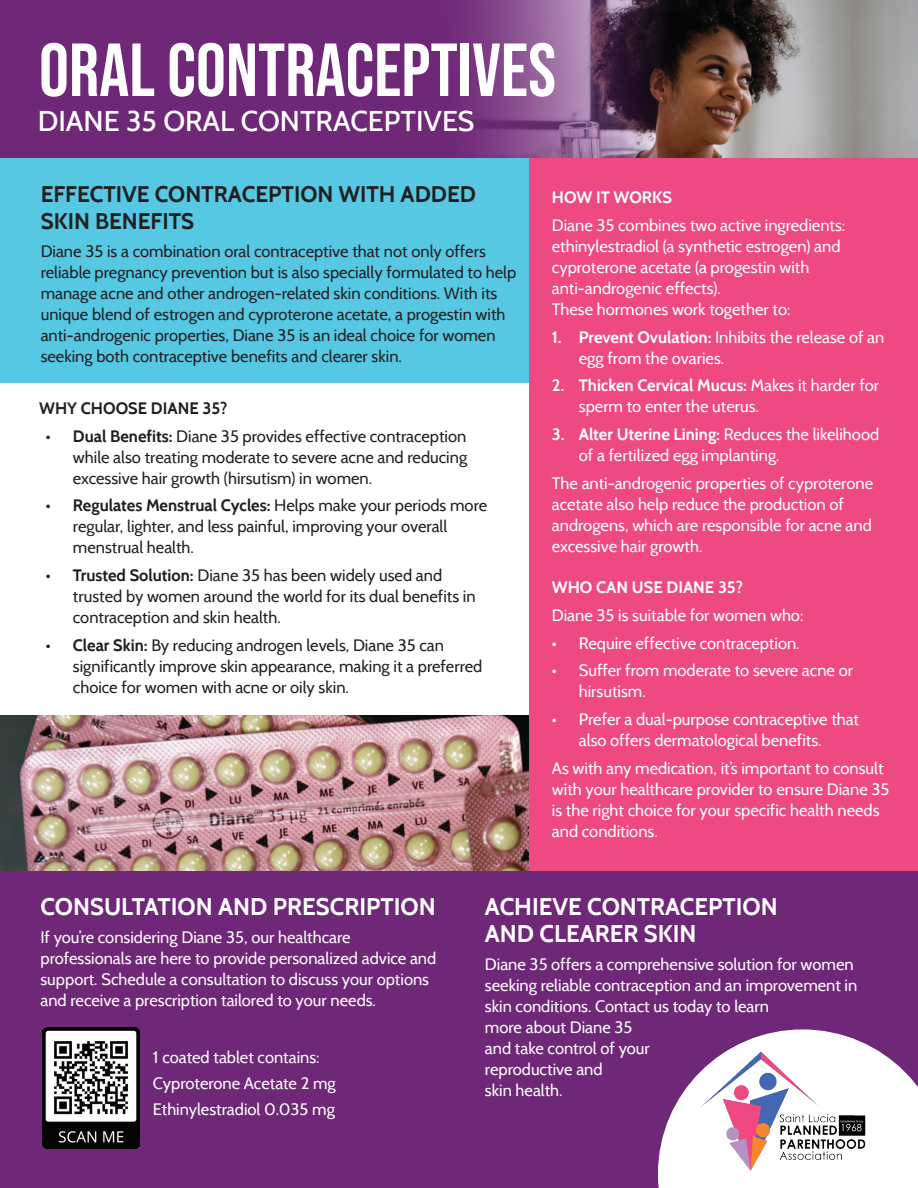
<style>
.page{position:relative;width:918px;height:1188px;background:#fff}
.page>*{position:absolute;margin:0;border:0;box-sizing:border-box;transform-origin:0 0}
.t1{font:75px "Bebas Neue";color:#fff}
.t2{font:500 28.5px "Cabin";color:#fff}
.t3{font:700 24px/27px "Cabin";color:#fff}
.t4{font:700 22.5px/27px "Cabin";color:#231f20}
.t5{font:16.5px/21px "Cabin";color:#fff}
.t6{font:16.5px/21px "Cabin";color:#231f20}
.t7{font:700 16.5px "Cabin";color:#fff}
.t8{font:700 16.5px "Cabin";color:#231f20}
.s1{font-weight:700}
</style>
<div class="page">
<img style="left:0;top:716px;width:529px;height:156px">
<div style="left:0;top:66px;width:596px;height:317px;background:#56c8e3"></div>
<div style="left:529px;top:113px;width:389px;height:810px;background:#ef4983"></div>
<div style="left:0;top:872px;width:918px;height:316px;background:#6f2777"></div>
<div style="left:0;top:0;width:918px;height:157px;background:#6f2777"></div>
<img style="left:691px;top:0;width:227px;height:157px">
<svg style="left:465px;top:0;width:226px;height:157px;background:#71486e"></svg>
<img style="left:42px;top:1028px;width:97px;height:120px">
<img style="left:50px;top:1036px;width:82px;height:83px">
<svg style="left:658px;top:1029px;width:260px;height:159px"></svg>
<img style="left:679px;top:1045px;width:227px;height:128px">
<h1 class="t1" style="left:39px;top:28px;width:519px">ORAL CONTRACEPTIVES</h1>
<h2 class="t2" style="left:38px;top:104px;width:438px">DIANE 35 ORAL CONTRACEPTIVES</h2>
<h3 class="t4" style="left:41px;top:181px;width:437px">EFFECTIVE CONTRACEPTION WITH ADDED<br>SKIN BENEFITS</h3>
<p class="t6" style="left:41px;top:241px;width:477px">Diane 35 is a combination oral contraceptive that not only offers reliable pregnancy prevention but is also specially formulated to help manage acne and other androgen-related skin conditions. With its unique blend of estrogen and cyproterone acetate, a progestin with anti-androgenic properties, Diane 35 is an ideal choice for women seeking both contraceptive benefits and clearer skin.</p>
<p class="t8" style="left:39px;top:398px;width:190px">WHY CHOOSE DIANE 35?</p>
<p class="t6" style="left:73px;top:425px;width:396px;text-align:justify;text-indent:-27px"><span class="s1">• DUAL BENEFITS:</span> Diane 35 provides effective contraception while also treating moderate to severe acne and reducing excessive hair growth (hirsutism) in women.</p>
<p class="t6" style="left:73px;top:495px;width:416px;text-indent:-27px"><span class="s1">• REGULATES MENSTRUAL CYCLES:</span> Helps make your periods more regular, lighter, and less painful, improving your overall menstrual health.</p>
<p class="t6" style="left:73px;top:565px;width:404px;text-indent:-27px"><span class="s1">• TRUSTED SOLUTION:</span> Diane 35 has been widely used and trusted by women around the world for its dual benefits in contraception and skin health.</p>
<p class="t6" style="left:73px;top:635px;width:411px;text-indent:-27px"><span class="s1">• CLEAR SKIN:</span> By reducing androgen levels, Diane 35 can significantly improve skin appearance, making it a preferred choice for women with acne or oily skin.</p>
<p class="t7" style="left:552px;top:187px;width:122px">HOW IT WORKS</p>
<p class="t5" style="left:552px;top:215px;width:295px">Diane 35 combines two active ingredients: ethinylestradiol (a synthetic estrogen) and cyproterone acetate (a progestin with anti-androgenic effects).<br>These hormones work together to:</p>
<p class="t5" style="left:579px;top:326px;width:307px;text-indent:-27px"><span class="s1">1. PREVENT OVULATION:</span> Inhibits the release of an egg from the ovaries.</p>
<p class="t5" style="left:579px;top:375px;width:302px;text-indent:-27px"><span class="s1">2. THICKEN CERVICAL MUCUS:</span> Makes it harder for sperm to enter the uterus.</p>
<p class="t5" style="left:579px;top:424px;width:302px;text-indent:-27px"><span class="s1">3. ALTER UTERINE LINING:</span> Reduces the likelihood of a fertilized egg implanting.</p>
<p class="t5" style="left:552px;top:473px;width:323px">The anti-androgenic properties of cyproterone acetate also help reduce the production of androgens, which are responsible for acne and excessive hair growth.</p>
<p class="t7" style="left:552px;top:577px;width:193px">WHO CAN USE DIANE 35?</p>
<p class="t5" style="left:552px;top:605px;width:253px">Diane 35 is suitable for women who:</p>
<p class="t5" style="left:552px;top:632px;width:249px">• Require effective contraception.</p>
<p class="t5" style="left:579px;top:660px;width:276px;text-indent:-27px">• Suffer from moderate to severe acne or hirsutism.</p>
<p class="t5" style="left:579px;top:709px;width:282px;text-indent:-27px">• Prefer a dual-purpose contraceptive that also offers dermatological benefits.</p>
<p class="t5" style="left:552px;top:758px;width:339px">As with any medication, it’s important to consult with your healthcare provider to ensure Diane 35 is the right choice for your specific health needs and conditions.</p>
<h3 class="t3" style="left:40px;top:893px;width:397px">CONSU LTATION AND PRESCRIPTION</h3>
<p class="t5" style="left:40px;top:927px;width:397px">If you’re considering Diane 35, our healthcare professionals are here to provide personalized advice and support. Schedule a consultation to discuss your options and receive a prescription tailored to your needs.</p>
<p class="t5" style="left:153px;top:1045px;width:184px;line-height:25.7px">1 coated tablet contains:<br>Cyproterone Acetate 2 mg<br>Ethinylestradiol 0.035 mg</p>
<h3 class="t3" style="left:485px;top:893px;width:294px">ACHIEVE CONTRACEPTION<br>AND CLEARER SKIN</h3>
<p class="t5" style="left:485px;top:954px;width:374px">Diane 35 offers a comprehensive solution for women seeking reliable contraception and an improvement in skin conditions. Contact us today to learn<br>more about Diane 35<br>and take control of your<br>reproductive and<br>skin health.</p>
</div>
